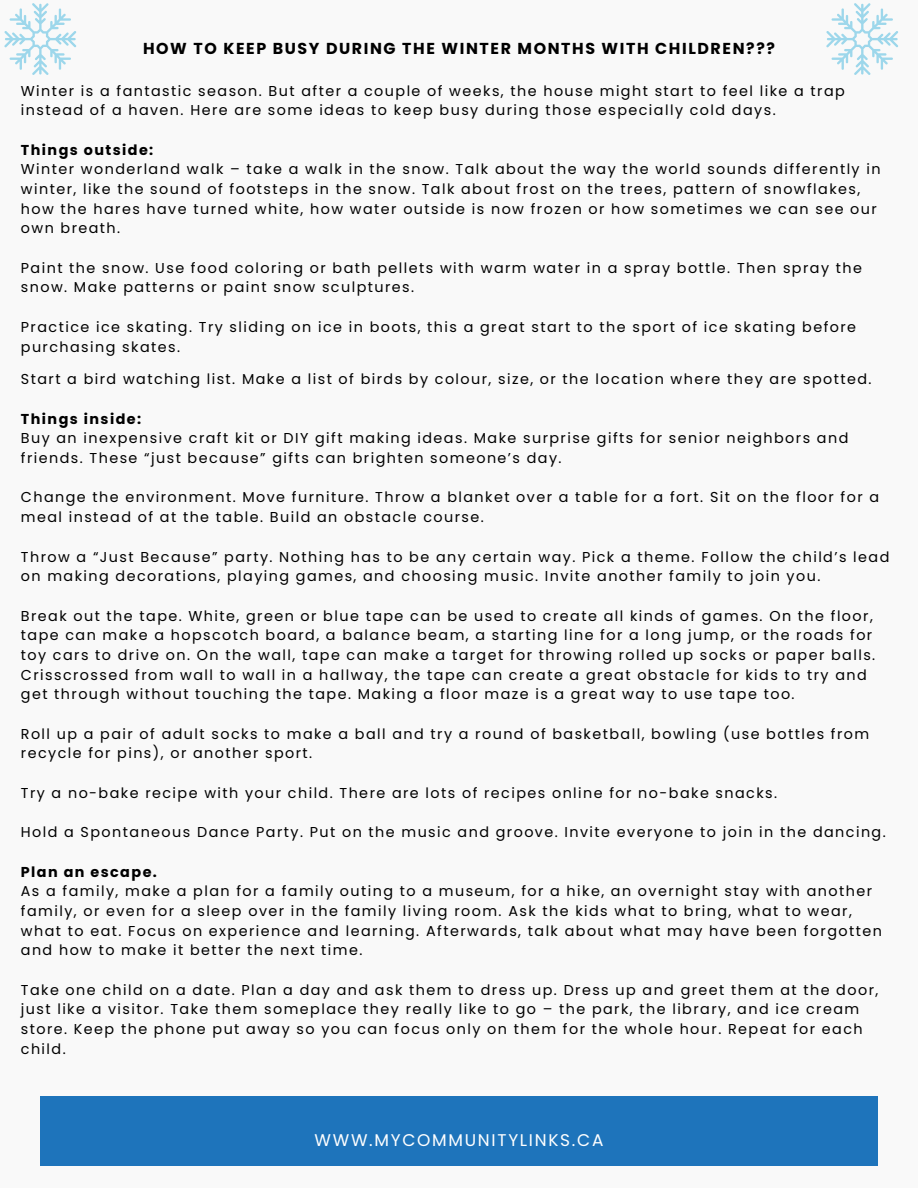
<style>
.page{position:relative;width:918px;height:1188px;background:#f9f9f9}
.page>*{position:absolute;margin:0;border:0;box-sizing:border-box;transform-origin:0 0}
.t1{font:16.95px "Poppins";letter-spacing:.1em;color:#fff}
.t2{font:700 15.9px "Poppins";letter-spacing:.1em;color:#000}
.t3{font:14.4px/19.6px "Poppins";letter-spacing:.1em;color:#000}
.t4{font:700 14.4px "Poppins";letter-spacing:.1em;color:#000}
</style>
<div class="page">
<div style="left:40px;top:1096px;width:838px;height:70px;background:#1e74bb"></div>
<svg style="left:826px;top:3px;width:72px;height:72px"></svg>
<svg style="left:4px;top:3px;width:72px;height:72px"></svg>
<p class="t2" style="left:143px;top:37px;width:633px">HOW TO KEEP BUSY DURING THE WINTER MONTHS WITH CHILDREN???</p>
<p class="t3" style="left:21px;top:81px;width:825px">Winter is a fantastic season. But after a couple of weeks, the house might start to feel like a trap instead of a haven. Here are some ideas to keep busy during those especially cold days.</p>
<p class="t4" style="left:21px;top:140px;width:134px">Things outside:</p>
<p class="t3" style="left:21px;top:159px;width:861px">Winter wonderland walk – take a walk in the snow. Talk about the way the world sounds differently in winter, like the sound of footsteps in the snow. Talk about frost on the trees, pattern of snowflakes, how the hares have turned white, how water outside is now frozen or how sometimes we can see our own breath.</p>
<p class="t3" style="left:21px;top:258px;width:843px">Paint the snow. Use food coloring or bath pellets with warm water in a spray bottle. Then spray the snow. Make patterns or paint snow sculptures.</p>
<p class="t3" style="left:21px;top:317px;width:837px">Practice ice skating. Try sliding on ice in boots, this a great start to the sport of ice skating before purchasing skates.</p>
<p class="t3" style="left:21px;top:369px;width:852px">Start a bird watching list. Make a list of birds by colour, size, or the location where they are spotted.</p>
<p class="t4" style="left:21px;top:409px;width:122px">Things inside:</p>
<p class="t3" style="left:21px;top:429px;width:829px">Buy an inexpensive craft kit or DIY gift making ideas. Make surprise gifts for senior neighbors and friends. These “just because” gifts can brighten someone’s day.</p>
<p class="t3" style="left:21px;top:488px;width:860px">Change the environment. Move furniture. Throw a blanket over a table for a fort. Sit on the floor for a meal instead of at the table. Build an obstacle course.</p>
<p class="t3" style="left:21px;top:547px;width:870px">Throw a “Just Because” party. Nothing has to be any certain way. Pick a theme. Follow the child’s lead on making decorations, playing games, and choosing music. Invite another family to join you.</p>
<p class="t3" style="left:21px;top:606px;width:856px">Break out the tape. White, green or blue tape can be used to create all kinds of games. On the floor, tape can make a hopscotch board, a balance beam, a starting line for a long jump, or the roads for toy cars to drive on. On the wall, tape can make a target for throwing rolled up socks or paper balls.<br>Crisscrossed from wall to wall in a hallway, the tape can create a great obstacle for kids to try and get through without touching the tape. Making a floor maze is a great way to use tape too.</p>
<p class="t3" style="left:21px;top:724px;width:850px">Roll up a pair of adult socks to make a ball and try a round of basketball, bowling (use bottles from recycle for pins), or another sport.</p>
<p class="t3" style="left:21px;top:783px;width:758px">Try a no-bake recipe with your child. There are lots of recipes online for no-bake snacks.</p>
<p class="t3" style="left:21px;top:822px;width:866px">Hold a Spontaneous Dance Party. Put on the music and groove. Invite everyone to join in the dancing.</p>
<p class="t4" style="left:21px;top:861px;width:138px">Plan an escape.</p>
<p class="t3" style="left:21px;top:881px;width:863px">As a family, make a plan for a family outing to a museum, for a hike, an overnight stay with another family, or even for a sleep over in the family living room. Ask the kids what to bring, what to wear, what to eat. Focus on experience and learning. Afterwards, talk about what may have been forgotten and how to make it better the next time.</p>
<p class="t3" style="left:21px;top:980px;width:859px">Take one child on a date. Plan a day and ask them to dress up. Dress up and greet them at the door, just like a visitor. Take them someplace they really like to go – the park, the library, and ice cream store. Keep the phone put away so you can focus only on them for the whole hour. Repeat for each child.</p>
<p class="t1" style="left:315px;top:1128px;width:290px">WWW.MYCOMMUNITYLINKS.CA</p>
</div>
